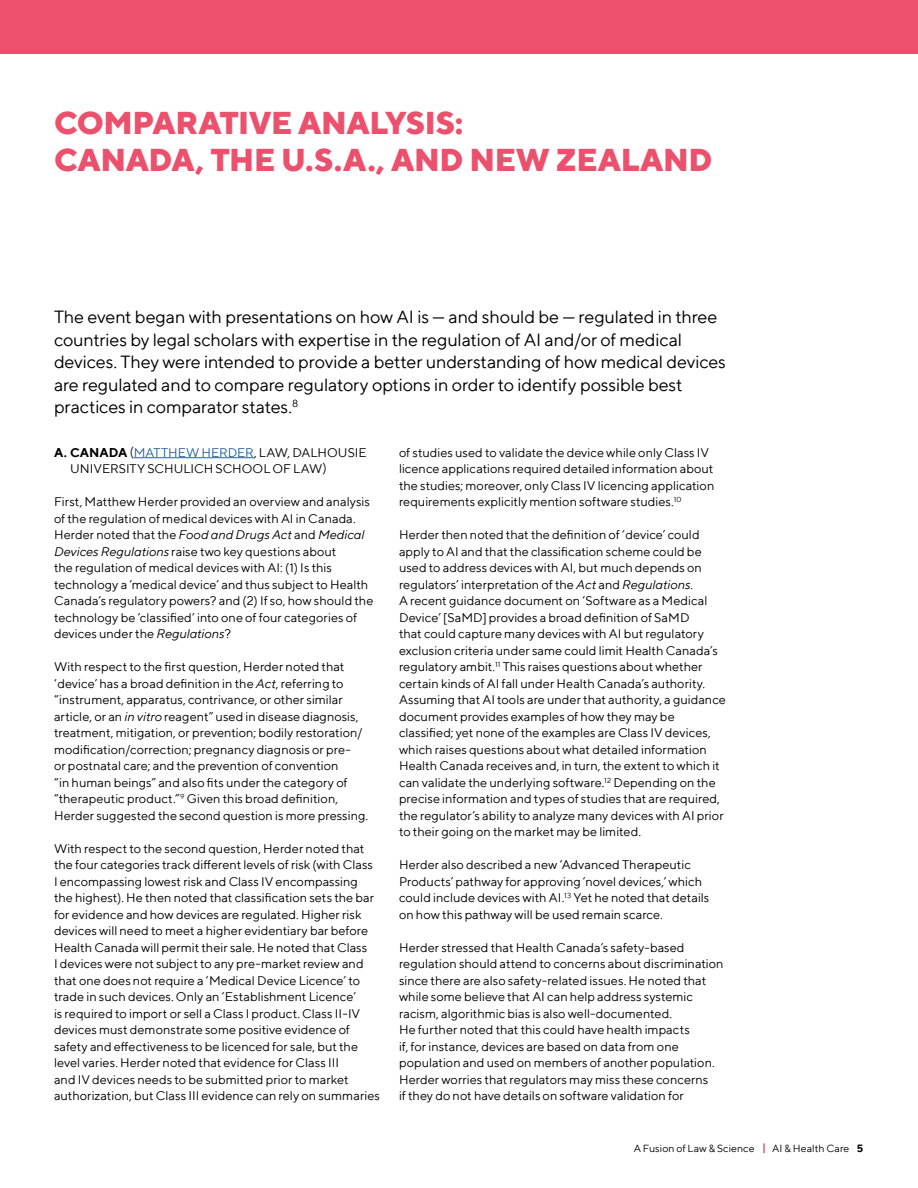
<style>
.page{position:relative;width:918px;height:1188px;background:#fff}
.page>*{position:absolute;margin:0;border:0;box-sizing:border-box;transform-origin:0 0}
.H1_-_main_header_1-r{font:800 31.5px/37.5px "TT Norms";letter-spacing:-.015em;color:#eb516c}
.P_intro{font:18px/22.5px "TT Norms";letter-spacing:-.01em;color:#000}
.P_-_text{font:12.75px/16.5px "TT Norms";color:#000}
.t1{font:10.5px "TT Norms";letter-spacing:.005em;color:#000}
.s1{font-weight:700}
.s2{color:#215e9e}
.s3{font-style:italic}
.s4{font-weight:700;color:#eb516c}
</style>
<div class="page">
<div style="left:0;top:0;width:918px;height:54px;background:#eb516c"></div>
<hr style="left:134px;top:457px;width:120px;height:1px;background:#215e9e">
<p class="H1_-_main_header_1-r" style="left:54px;top:103px;width:660px">COMPARATIVE ANALYSIS:<br>CANADA, THE U.S.A., AND NEW ZEALAND</p>
<p class="P_intro" style="left:54px;top:305px;width:674px">The event began with presentations on how AI is — and should be — regulated in three countries by legal scholars with expertise in the regulation of AI and/or of medical devices. They were intended to provide a better understanding of how medical devices are regulated and to compare regulatory options in order to identify possible best practices in comparator states.<sup>8</sup></p>
<p class="P_-_text" style="left:70px;top:444px;width:298px;text-indent:-16px"><span class="s1">a. CANADA</span> (<span class="s2">MATTHEW HERDER</span>, LAW, DALHOUSIE<br>UNIVERSITY SCHULICH SCHOOL OF LAW)</p>
<p class="P_-_text" style="left:54px;top:493px;width:321px">First, Matthew Herder provided an overview and analysis of the regulation of medical devices with AI in Canada.<br>Herder noted that the <span class="s3">Food and Drugs Act</span> and <span class="s3">Medical Devices Regulations</span> raise two key questions about<br>the regulation of medical devices with AI: (1) Is this technology a ‘medical device’ and thus subject to Health Canada’s regulatory powers? and (2) If so, how should the technology be ‘classified’ into one of four categories of devices under the <span class="s3">Regulations</span>?</p>
<p class="P_-_text" style="left:54px;top:658px;width:316px">With respect to the first question, Herder noted that ‘device’ has a broad definition in the <span class="s3">Act</span>, referring to “instrument, apparatus, contrivance, or other similar article, or an <span class="s3">in vitro</span> reagent” used in disease diagnosis, treatment, mitigation, or prevention; bodily restoration/ modification/correction; pregnancy diagnosis or pre-<br>or postnatal care; and the prevention of convention<br>“in human beings” and also fits under the category of “therapeutic product.”<sup>9</sup> Given this broad definition, Herder suggested the second question is more pressing.</p>
<p class="P_-_text" style="left:54px;top:840px;width:327px">With respect to the second question, Herder noted that the four categories track different levels of risk (with Class<br>I encompassing lowest risk and Class IV encompassing the highest). He then noted that classification sets the bar for evidence and how devices are regulated. Higher risk devices will need to meet a higher evidentiary bar before Health Canada will permit their sale. He noted that Class<br>I devices were not subject to any pre-market review and that one does not require a ‘Medical Device Licence’ to trade in such devices. Only an ‘Establishment Licence’<br>is required to import or sell a Class I product. Class II‑IV devices must demonstrate some positive evidence of safety and effectiveness to be licenced for sale, but the level varies. Herder noted that evidence for Class III<br>and IV devices needs to be submitted prior to market authorization, but Class III evidence can rely on summaries</p>
<p class="P_-_text" style="left:399px;top:444px;width:317px">of studies used to validate the device while only Class IV licence applications required detailed information about the studies; moreover, only Class IV licencing application requirements explicitly mention software studies.<sup>10</sup></p>
<p class="P_-_text" style="left:399px;top:526px;width:320px">Herder then noted that the definition of ‘device’ could apply to AI and that the classification scheme could be used to address devices with AI, but much depends on regulators’ interpretation of the <span class="s3">Act</span> and <span class="s3">Regulations</span>.<br>A recent guidance document on ‘Software as a Medical Device’ [SaMD] provides a broad definition of SaMD<br>that could capture many devices with AI but regulatory exclusion criteria under same could limit Health Canada’s regulatory ambit.<sup>11</sup> This raises questions about whether certain kinds of AI fall under Health Canada’s authority.</p>
<p class="P_-_text" style="left:399px;top:691px;width:328px">Assuming that AI tools are under that authority, a guidance document provides examples of how they may be classified; yet none of the examples are Class IV devices, which raises questions about what detailed information Health Canada receives and, in turn, the extent to which it can validate the underlying software.<sup>12</sup> Depending on the precise information and types of studies that are required, the regulator’s ability to analyze many devices with AI prior to their going on the market may be limited.</p>
<p class="P_-_text" style="left:399px;top:856px;width:312px">Herder also described a new ‘Advanced Therapeutic Products’ pathway for approving ‘novel devices,’ which could include devices with AI.<sup>13</sup> Yet he noted that details on how this pathway will be used remain scarce.</p>
<p class="P_-_text" style="left:399px;top:939px;width:326px">Herder stressed that Health Canada’s safety-based regulation should attend to concerns about discrimination since there are also safety-related issues. He noted that while some believe that AI can help address systemic racism, algorithmic bias is also well-documented.<br>He further noted that this could have health impacts<br>if, for instance, devices are based on data from one population and used on members of another population.<br>Herder worries that regulators may miss these concerns<br>if they do not have details on software validation for</p>
<p class="t1" style="left:634px;top:1142px;width:231px">A Fusion of Law &amp; Science <span class="s4">|</span> AI &amp; Health Care <span class="s1">5</span></p>
</div>
